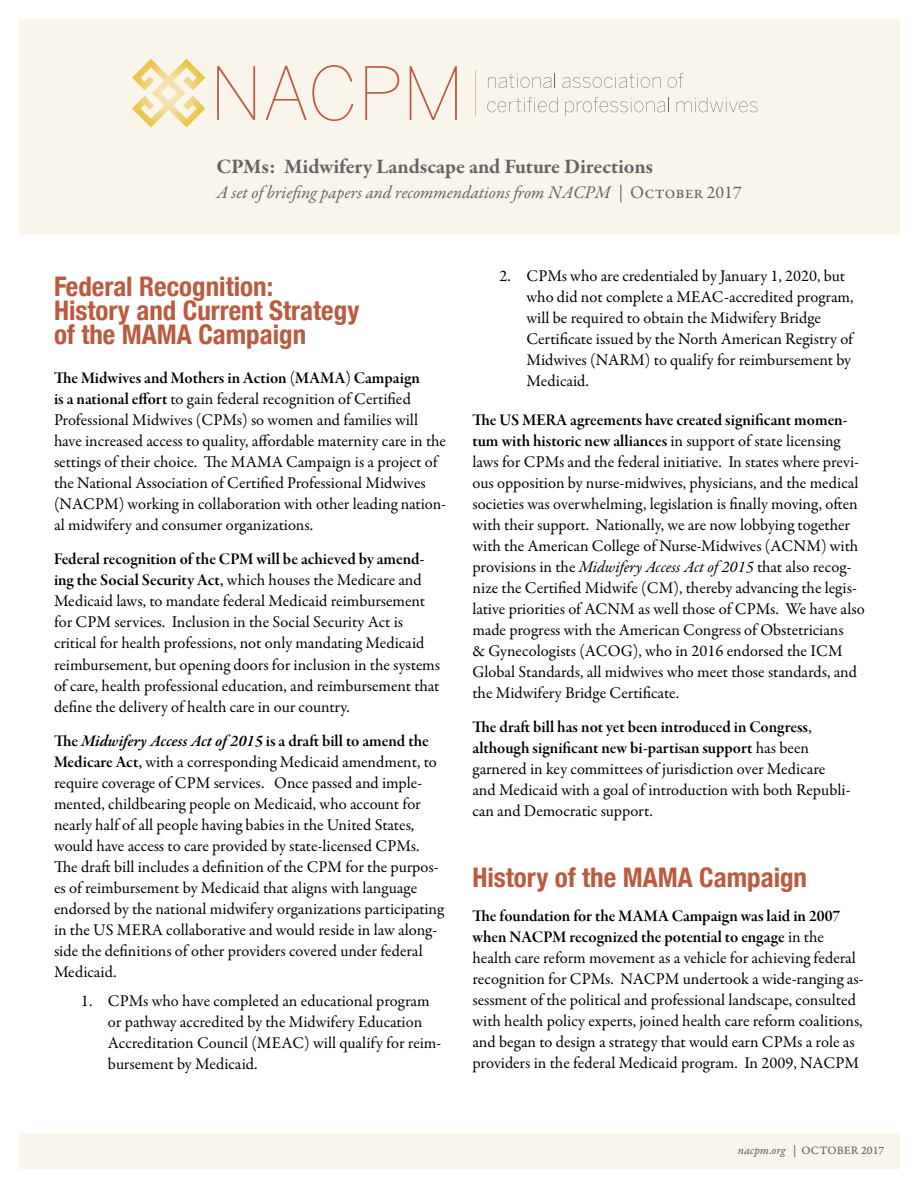
<style>
.page{position:relative;width:918px;height:1188px;background:#fff}
.page>*{position:absolute;margin:0;border:0;box-sizing:border-box;transform-origin:0 0}
.t1{font:100 72.6px "Benton Sans";color:#bc5a3e}
.t2{font:700 condensed 27px/24px "Helvetica Neue";color:#bc5a3e}
.t3{font:700 21px "Garamond Premr Pro";letter-spacing:-.005em;color:#636466}
.t4{font:italic 18px "Garamond Premr Pro";color:#636466}
.t5{font:16.5px/21px "Garamond Premr Pro";color:#000}
.t6{font:16.5px/21px "Garamond Premr Pro Smbd Subh";color:#000}
.t7{font:12px "Garamond Premr Pro Capt";color:#636466}
.t8{font:12px "Garamond Premr Pro It Capt";color:#636466}
.s1{font-style:normal}
.s2{font-family:"Garamond Premr Pro Smbd Subh"}
.s3{font-family:"Garamond Premr Pro";font-weight:600;font-style:italic}
.s4{font-family:"Garamond Premr Pro"}
.s5{font-style:italic}
.s6{font-family:"Garamond Premr Pro It Capt"}
.s7{font-family:"Garamond Premr Pro Capt"}
</style>
<div class="page">
<div style="left:20px;top:1133px;width:880px;height:36px;background:#faf5eb"></div>
<div style="left:20px;top:19px;width:880px;height:216px;background:#faf5eb"></div>
<svg style="left:488px;top:73px;width:67px;height:15px"></svg>
<svg style="left:562px;top:73px;width:99px;height:15px"></svg>
<svg style="left:668px;top:73px;width:15px;height:15px"></svg>
<svg style="left:487px;top:97px;width:71px;height:15px"></svg>
<svg style="left:565px;top:97px;width:104px;height:19px"></svg>
<svg style="left:677px;top:97px;width:81px;height:15px"></svg>
<hr style="left:475px;top:70px;width:1px;height:47px;background:#d3bc94">
<svg style="left:132px;top:59px;width:73px;height:69px"></svg>
<h1 class="t1" style="left:210px;top:51px;width:256px">NACPM</h1>
<p class="t3" style="left:216px;top:154px;width:438px">CPMs: Midwifery Landscape and Future Directions</p>
<p class="t4" style="left:216px;top:181px;width:527px">A set of briefing papers and recommendations from NACPM | <span class="s1">October 2017</span></p>
<h2 class="t2" style="left:54px;top:272px;width:307px">Federal Recognition:<br>History and Current Strategy of the MAMA Campaign</h2>
<p class="t6" style="left:54px;top:368px;width:368px">The Midwives and Mothers in Action (MAMA) Campaign</p>
<p class="t5" style="left:54px;top:389px;width:394px"><span class="s2">is a national effort</span> to gain federal recognition of Certified Professional Midwives (CPMs) so women and families will have increased access to quality, affordable maternity care in the settings of their choice. The MAMA Campaign is a project of the National Association of Certified Professional Midwives (NACPM) working in collaboration with other leading nation&shy;al midwifery and consumer organizations.</p>
<p class="t6" style="left:54px;top:549px;width:372px">Federal recognition of the CPM will be achieved by amend-</p>
<p class="t5" style="left:54px;top:570px;width:388px"><span class="s2">ing the Social Security Act,</span> which houses the Medicare and Medicaid laws, to mandate federal Medicaid reimbursement for CPM services. Inclusion in the Social Security Act is critical for health professions, not only mandating Medicaid reimbursement, but opening doors for inclusion in the systems of care, health professional education, and reimbursement that define the delivery of health care in our country.</p>
<p class="t6" style="left:54px;top:731px;width:376px">The <span class="s3">Midwifery Access Act of 2015</span> is a draft bill to amend the</p>
<p class="t5" style="left:54px;top:752px;width:391px"><span class="s2">Medicare Act,</span> with a corresponding Medicaid amendment, to require coverage of CPM services. Once passed and imple&shy;mented, childbearing people on Medicaid, who account for nearly half of all people having babies in the United States, would have access to care provided by state-licensed CPMs.<br>The draft bill includes a definition of the CPM for the purpos&shy;es of reimbursement by Medicaid that aligns with language endorsed by the national midwifery organizations participating in the US MERA collaborative and would reside in law along&shy;side the definitions of other providers covered under federal Medicaid.</p>
<p class="t5" style="left:108px;top:990px;width:335px;text-indent:-27px">1. CPMs who have completed an educational program or pathway accredited by the Midwifery Education Accreditation Council (MEAC) will qualify for reim&shy;bursement by Medicaid.</p>
<p class="t5" style="left:526px;top:265px;width:329px;text-indent:-27px">2. CPMs who are credentialed by January 1, 2020, but who did not complete a MEAC-accredited program, will be required to obtain the Midwifery Bridge Certificate issued by the North American Registry of Midwives (NARM) to qualify for reimbursement by Medicaid.</p>
<p class="t6" style="left:472px;top:410px;width:377px">The US MERA agreements have created significant momen&shy;tum with historic new alliances <span class="s4">in support of state licensing</span></p>
<p class="t5" style="left:472px;top:451px;width:394px">laws for CPMs and the federal initiative. In states where previ&shy;ous opposition by nurse-midwives, physicians, and the medical societies was overwhelming, legislation is finally moving, often with their support. Nationally, we are now lobbying together with the American College of Nurse-Midwives (ACNM) with provisions in the <span class="s5">Midwifery Access Act of 2015</span> that also recog&shy;nize the Certified Midwife (CM), thereby advancing the legis&shy;lative priorities of ACNM as well those of CPMs. We have also made progress with the American Congress of Obstetricians<br>&amp; Gynecologists (ACOG), who in 2016 endorsed the ICM Global Standards, all midwives who meet those standards, and the Midwifery Bridge Certificate.</p>
<p class="t6" style="left:472px;top:717px;width:341px">The draft bill has not yet been introduced in Congress, although significant new bi-partisan support <span class="s4">has been</span></p>
<p class="t5" style="left:472px;top:759px;width:380px">garnered in key committees of jurisdiction over Medicare and Medicaid with a goal of introduction with both Republi&shy;can and Democratic support.</p>
<h2 class="t2" style="left:472px;top:863px;width:336px">History of the MAMA Campaign</h2>
<p class="t6" style="left:472px;top:906px;width:369px">The foundation for the MAMA Campaign was laid in 2007 when NACPM recognized the potential to engage <span class="s4">in the</span></p>
<p class="t5" style="left:472px;top:948px;width:393px">health care reform movement as a vehicle for achieving federal recognition for CPMs. NACPM undertook a wide-ranging as&shy;sessment of the political and professional landscape, consulted with health policy experts, joined health care reform coalitions, and began to design a strategy that would earn CPMs a role as providers in the federal Medicaid program. In 2009, NACPM</p>
<p class="t7" style="left:738px;top:1144px;width:148px"><span class="s6">nacpm.org</span> | OCTOBER 2017</p>
<p class="t8" style="left:769px;top:1143px;width:91px">nacpm.org <span class="s7">| MAY</span></p>
</div>
